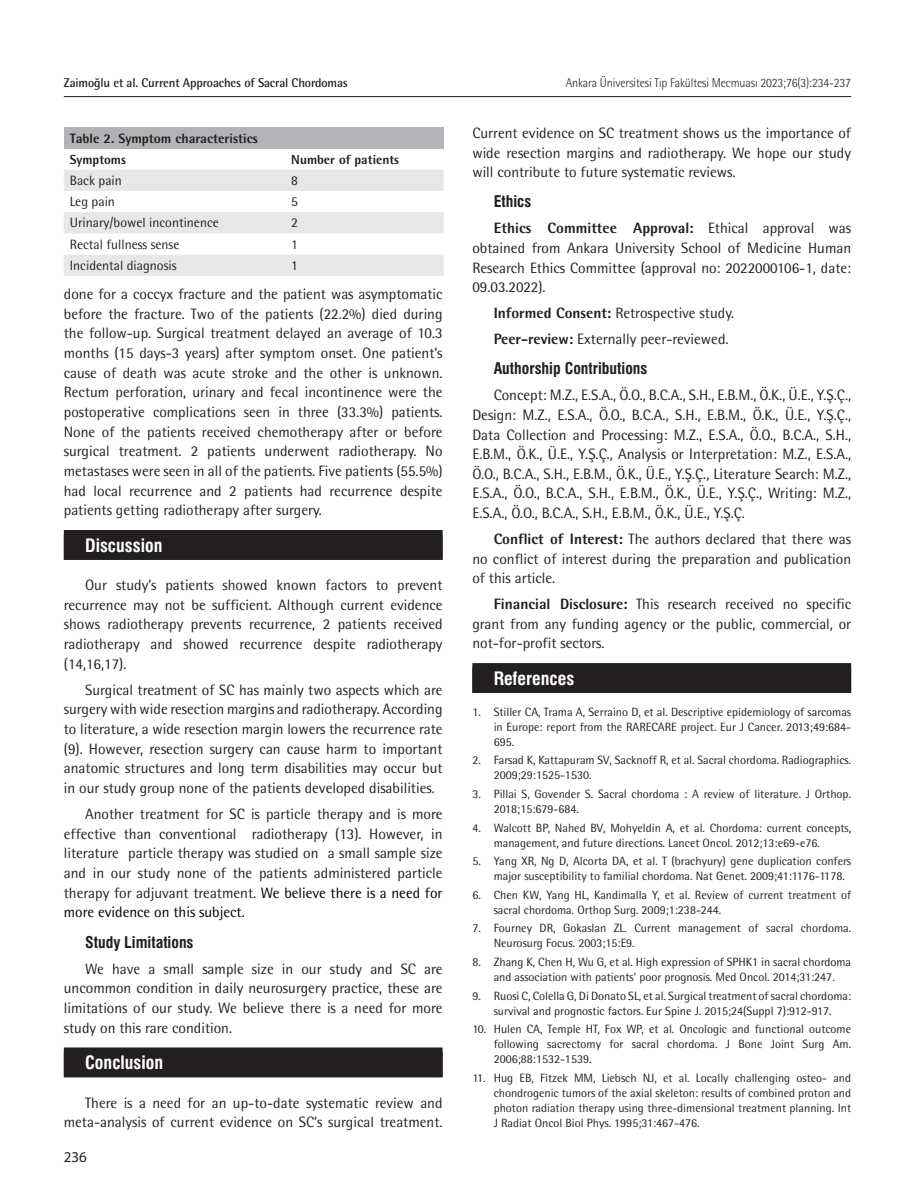
<style>
.page{position:relative;width:915px;height:1191px;background:#fff}
.page>*{position:absolute;margin:0;border:0;box-sizing:border-box;transform-origin:0 0}
.ANA_BASLIK{font:18px "Swiss Condensed Bold Tr";color:#fff}
.ARA_BASLIK{font:15.75px "Swiss Condensed Bold Tr";color:#231f20}
.YAZI{font:15px/19.6px "Rotis Semi Sans Std";color:#231f20;text-align:justify}
.t1{font:15px "Myriad Pro";color:#231f20}
.TABLO-YAZI{font:13.5px "Rotis Semi Sans Std";color:#231f20}
.TABLO-BASI{font:800 13.5px "Rotis Semi Sans Std";color:#231f20}
.TABLO-ARA{font:800 13.05px "Rotis Semi Sans Std";color:#231f20}
.t2{font:300 12.75px "Rotis Semi Sans Std";letter-spacing:-.01em;color:#231f20;scale:.95 1}
.t3{font:700 12.75px "Rotis Semi Sans Std";letter-spacing:-.01em;color:#231f20}
.t4{font:12px/15.1px "Rotis Semi Sans Std";color:#231f20}
.s1{color:#000}
.s2{font-weight:800}
</style>
<div class="page">
<hr style="left:64px;top:96px;width:786px;height:1px;background:#231f20">
<div style="left:64px;top:530px;width:378px;height:30px;background:#231f20"></div>
<div style="left:64px;top:1047px;width:378px;height:30px;background:#231f20"></div>
<div style="left:472px;top:663px;width:378px;height:30px;background:#231f20"></div>
<div style="left:64px;top:128px;width:379px;height:21px;background:#b2b3b7"></div>
<svg style="left:64px;top:170px;width:379px;height:106px"></svg>
<p class="t3" style="left:64px;top:75px;width:285px">Zaimoğlu et al. Current Approaches of Sacral Chordomas</p>
<p class="t2" style="left:565px;top:75px;width:302px">Ankara Üniversitesi Tıp Fakültesi Mecmuası 2023;76(3):234-237</p>
<p class="TABLO-BASI" style="left:70px;top:130px;width:189px">Table 2. Symptom characteristics</p>
<p class="TABLO-ARA" style="left:70px;top:151px;width:58px">Symptoms</p>
<p class="TABLO-ARA" style="left:291px;top:151px;width:109px">Number of patients</p>
<p class="TABLO-YAZI" style="left:70px;top:172px;width:54px">Back pain</p>
<p class="TABLO-YAZI" style="left:291px;top:172px;width:8px">8</p>
<p class="TABLO-YAZI" style="left:70px;top:194px;width:47px">Leg pain</p>
<p class="TABLO-YAZI" style="left:291px;top:194px;width:8px">5</p>
<p class="TABLO-YAZI" style="left:70px;top:215px;width:150px">Urinary/bowel incontinence</p>
<p class="TABLO-YAZI" style="left:291px;top:215px;width:8px">2</p>
<p class="TABLO-YAZI" style="left:70px;top:236px;width:111px">Rectal fullness sense</p>
<p class="TABLO-YAZI" style="left:291px;top:236px;width:8px">1</p>
<p class="TABLO-YAZI" style="left:70px;top:257px;width:108px">Incidental diagnosis</p>
<p class="TABLO-YAZI" style="left:291px;top:257px;width:8px">1</p>
<p class="YAZI" style="left:64px;top:284px;width:380px">done for a coccyx fracture and the patient was asymptomatic before the fracture. Two of the patients (22.2%) died during the follow-up. Surgical treatment delayed an average of 10.3 months (15 days-3 years) after symptom onset. One patient’s cause of death was acute stroke and the other is unknown.<br>Rectum perforation, urinary and fecal incontinence were the postoperative complications seen in three (33.3%) patients.<br>None of the patients received chemotherapy after or before surgical treatment. 2 patients underwent radiotherapy. No metastases were seen in all of the patients. Five patients (55.5%) had local recurrence and 2 patients had recurrence despite patients getting radiotherapy after surgery.</p>
<p class="ANA_BASLIK" style="left:85px;top:534px;width:79px">Discussion</p>
<p class="YAZI" style="left:64px;top:575px;width:380px;text-indent:21px">Our study’s patients showed known factors to prevent recurrence may not be sufficient. Although current evidence shows radiotherapy prevents recurrence, 2 patients received radiotherapy and showed recurrence despite radiotherapy (14,16,17).</p>
<p class="YAZI" style="left:64px;top:679px;width:380px;text-indent:21px">Surgical treatment of SC has mainly two aspects which are surgery with wide resection margins and radiotherapy. According to literature, a wide resection margin lowers the recurrence rate (9). However, resection surgery can cause harm to important anatomic structures and long term disabilities may occur but in our study group none of the patients developed disabilities.</p>
<p class="YAZI" style="left:64px;top:804px;width:380px;text-indent:21px">Another treatment for SC is particle therapy and is more effective than conventional radiotherapy (13). However, in literature particle therapy was studied on a small sample size and in our study none of the patients administered particle therapy for adjuvant treatment. <span class="s1">We believe there is a need for more evidence on this subject.</span></p>
<p class="ARA_BASLIK" style="left:85px;top:932px;width:110px">Study Limitations</p>
<p class="YAZI" style="left:64px;top:958px;width:380px;text-indent:21px">We have a small sample size in our study and SC are uncommon condition in daily neurosurgery practice, these are limitations of our study. We believe there is a need for more study on this rare condition.</p>
<p class="ANA_BASLIK" style="left:85px;top:1051px;width:80px">Conclusion</p>
<p class="YAZI" style="left:64px;top:1092px;width:380px;text-align:right">There is a need for an up-to-date systematic review and meta-analysis of current evidence on SC’s surgical treatment.</p>
<p class="t1" style="left:64px;top:1147px;width:25px">236</p>
<p class="YAZI" style="left:472px;top:123px;width:380px">Current evidence on SC treatment shows us the importance of wide resection margins and radiotherapy. We hope our study will contribute to future systematic reviews.</p>
<p class="ARA_BASLIK" style="left:493px;top:192px;width:39px">Ethics</p>
<p class="YAZI" style="left:472px;top:218px;width:380px;text-indent:21px"><span class="s2">Ethics Committee Approval:</span> Ethical approval was obtained from Ankara University School of Medicine Human Research Ethics Committee (approval no: 2022000106-1, date:<br>09.03.2022).</p>
<p class="YAZI" style="left:493px;top:303px;width:242px"><span class="s2">Informed Consent:</span> Retrospective study.</p>
<p class="YAZI" style="left:493px;top:329px;width:236px"><span class="s2">Peer-review:</span> Externally peer-reviewed.</p>
<p class="ARA_BASLIK" style="left:493px;top:359px;width:155px">Authorship Contributions</p>
<p class="YAZI" style="left:472px;top:385px;width:380px;text-indent:21px">Concept: M.Z., E.S.A., Ö.O., B.C.A., S.H., E.B.M., Ö.K., Ü.E., Y.Ş.Ç., Design: M.Z., E.S.A., Ö.O., B.C.A., S.H., E.B.M., Ö.K., Ü.E., Y.Ş.Ç., Data Collection and Processing: M.Z., E.S.A., Ö.O., B.C.A., S.H., E.B.M., Ö.K., Ü.E., Y.Ş.Ç., Analysis or Interpretation: M.Z., E.S.A., Ö.O., B.C.A., S.H., E.B.M., Ö.K., Ü.E., Y.Ş.Ç., Literature Search: M.Z., E.S.A., Ö.O., B.C.A., S.H., E.B.M., Ö.K., Ü.E., Y.Ş.Ç., Writing: M.Z., E.S.A., Ö.O., B.C.A., S.H., E.B.M., Ö.K., Ü.E., Y.Ş.Ç.</p>
<p class="YAZI" style="left:472px;top:529px;width:380px;text-indent:21px"><span class="s2">Conflict of Interest:</span> The authors declared that there was no conflict of interest during the preparation and publication of this article.</p>
<p class="YAZI" style="left:472px;top:594px;width:380px;text-indent:21px"><span class="s2">Financial Disclosure:</span> This research received no specific grant from any funding agency or the public, commercial, or not-for-profit sectors.</p>
<p class="ANA_BASLIK" style="left:493px;top:667px;width:82px">References</p>
<p class="t4" style="left:493px;top:704px;width:359px;text-align:justify;text-indent:-21px">1. Stiller CA, Trama A, Serraino D, et al. Descriptive epidemiology of sarcomas in Europe: report from the RARECARE project. Eur J Cancer. 2013;49:684- 695.</p>
<p class="t4" style="left:493px;top:752px;width:359px;text-indent:-21px">2. Farsad K, Kattapuram SV, Sacknoff R, et al. Sacral chordoma. Radiographics.<br>2009;29:1525-1530.</p>
<p class="t4" style="left:493px;top:786px;width:359px;text-indent:-21px">3. Pillai S, Govender S. Sacral chordoma : A review of literature. J Orthop.<br>2018;15:679-684.</p>
<p class="t4" style="left:493px;top:820px;width:359px;text-indent:-21px">4. Walcott BP, Nahed BV, Mohyeldin A, et al. Chordoma: current concepts, management, and future directions. Lancet Oncol. 2012;13:e69-e76.</p>
<p class="t4" style="left:493px;top:853px;width:359px;text-indent:-21px">5. Yang XR, Ng D, Alcorta DA, et al. T (brachyury) gene duplication confers major susceptibility to familial chordoma. Nat Genet. 2009;41:1176-1178.</p>
<p class="t4" style="left:493px;top:887px;width:359px;text-indent:-21px">6. Chen KW, Yang HL, Kandimalla Y, et al. Review of current treatment of sacral chordoma. Orthop Surg. 2009;1:238-244.</p>
<p class="t4" style="left:493px;top:920px;width:359px;text-indent:-21px">7. Fourney DR, Gokaslan ZL. Current management of sacral chordoma.<br>Neurosurg Focus. 2003;15:E9.</p>
<p class="t4" style="left:472px;top:954px;width:380px;text-align:center">8. Zhang K, Chen H, Wu G, et al. High expression of SPHK1 in sacral chordoma and association with patients’ poor prognosis. Med Oncol. 2014;31:247.</p>
<p class="t4" style="left:472px;top:987px;width:380px;text-align:center">9. Ruosi C, Colella G, Di Donato SL, et al. Surgical treatment of sacral chordoma: survival and prognostic factors. Eur Spine J. 2015;24(Suppl 7):912-917.</p>
<p class="t4" style="left:493px;top:1021px;width:359px;text-align:justify;text-indent:-21px">10. Hulen CA, Temple HT, Fox WP, et al. Oncologic and functional outcome following sacrectomy for sacral chordoma. J Bone Joint Surg Am.<br>2006;88:1532-1539.</p>
<p class="t4" style="left:493px;top:1070px;width:359px;text-align:justify;text-indent:-21px">11. Hug EB, Fitzek MM, Liebsch NJ, et al. Locally challenging osteo- and chondrogenic tumors of the axial skeleton: results of combined proton and photon radiation therapy using three-dimensional treatment planning. Int J Radiat Oncol Biol Phys. 1995;31:467-476.</p>
</div>
